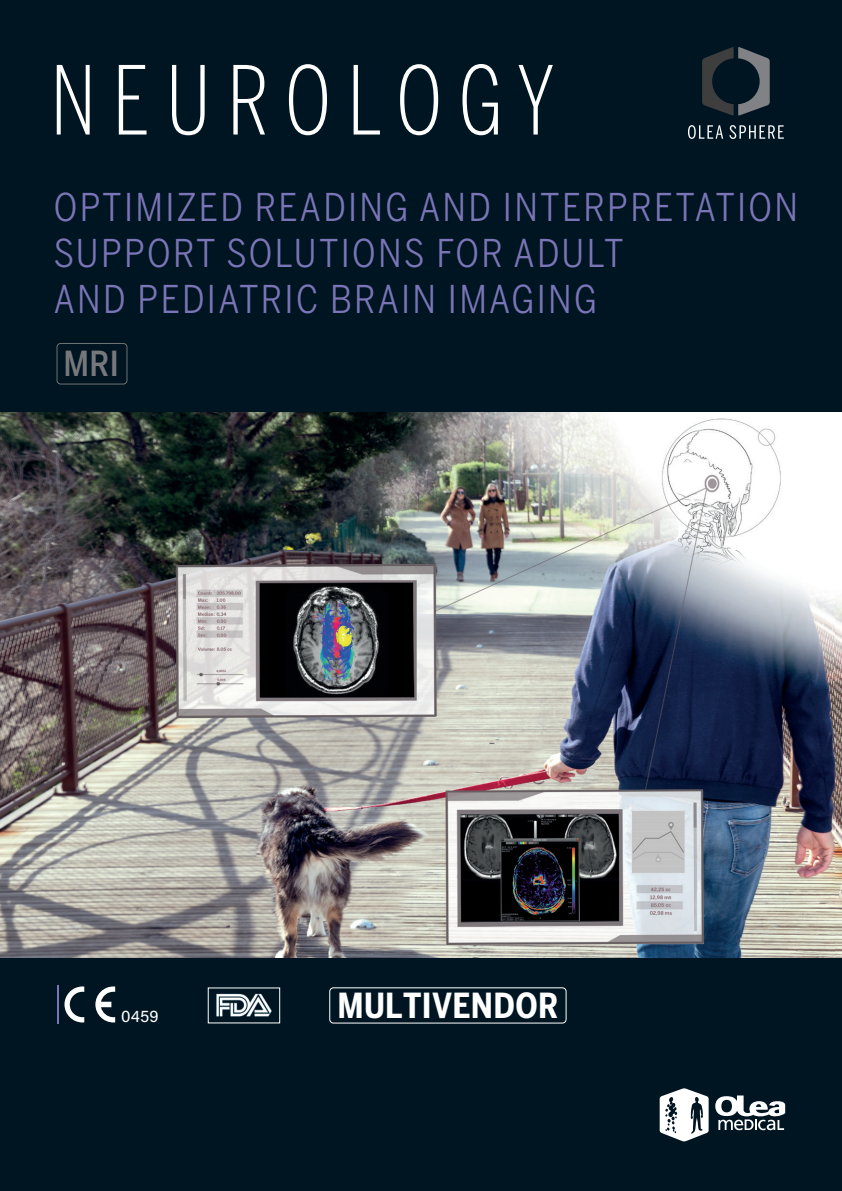
<style>
.page{position:relative;width:842px;height:1191px;background:#001522}
.page>*{position:absolute;margin:0;border:0;box-sizing:border-box;transform-origin:0 0}
.t1{font:300 94px "Benton Sans Comp";letter-spacing:.17em;color:#fff}
.t2{font:38px/46px "Benton Sans Cond";letter-spacing:.06em;color:#7b75b7}
.t3{font:700 condensed 34.2px "Benton Sans";letter-spacing:.01em;color:#fff}
.t4{font:500 34.2px "Benton Sans Cond";color:#76787b}
.t5{font:17px "Acumin Pro";color:#fff}
</style>
<div class="page">
<svg style="left:702px;top:47px;width:68px;height:68px"></svg>
<svg style="left:688px;top:125px;width:35px;height:14px"></svg>
<svg style="left:729px;top:125px;width:55px;height:14px"></svg>
<svg style="left:715px;top:1095px;width:70px;height:35px"></svg>
<svg style="left:660px;top:1088px;width:49px;height:53px"></svg>
<img style="left:0;top:413px;width:842px;height:544px">
<div style="left:57px;top:343px;width:70px;height:41px;border:1px solid #717275;border-radius:4px"></div>
<hr style="left:57px;top:985px;width:2px;height:39px;background:#7b75b7">
<img style="left:216px;top:993px;width:56px;height:24px">
<div style="left:329px;top:987px;width:237px;height:36px;border:1px solid #fff;border-radius:4px"></div>
<svg style="left:64px;top:986px;width:20px;height:36px"></svg>
<svg style="left:95px;top:986px;width:20px;height:36px"></svg>
<p class="t1" style="left:50px;top:46px;width:506px">NEUROLOGY</p>
<p class="t2" style="left:54px;top:184px;width:746px">OPTIMIZED READING AND INTERPRETATION<br>SUPPORT SOLUTIONS FOR ADULT<br>AND PEDIATRIC BRAIN IMAGING</p>
<p class="t4" style="left:63px;top:343px;width:57px">MRI</p>
<p class="t5" style="left:121px;top:1004px;width:39px">0459</p>
<p class="t3" style="left:337px;top:985px;width:223px">MULTIVENDOR</p>
</div>
